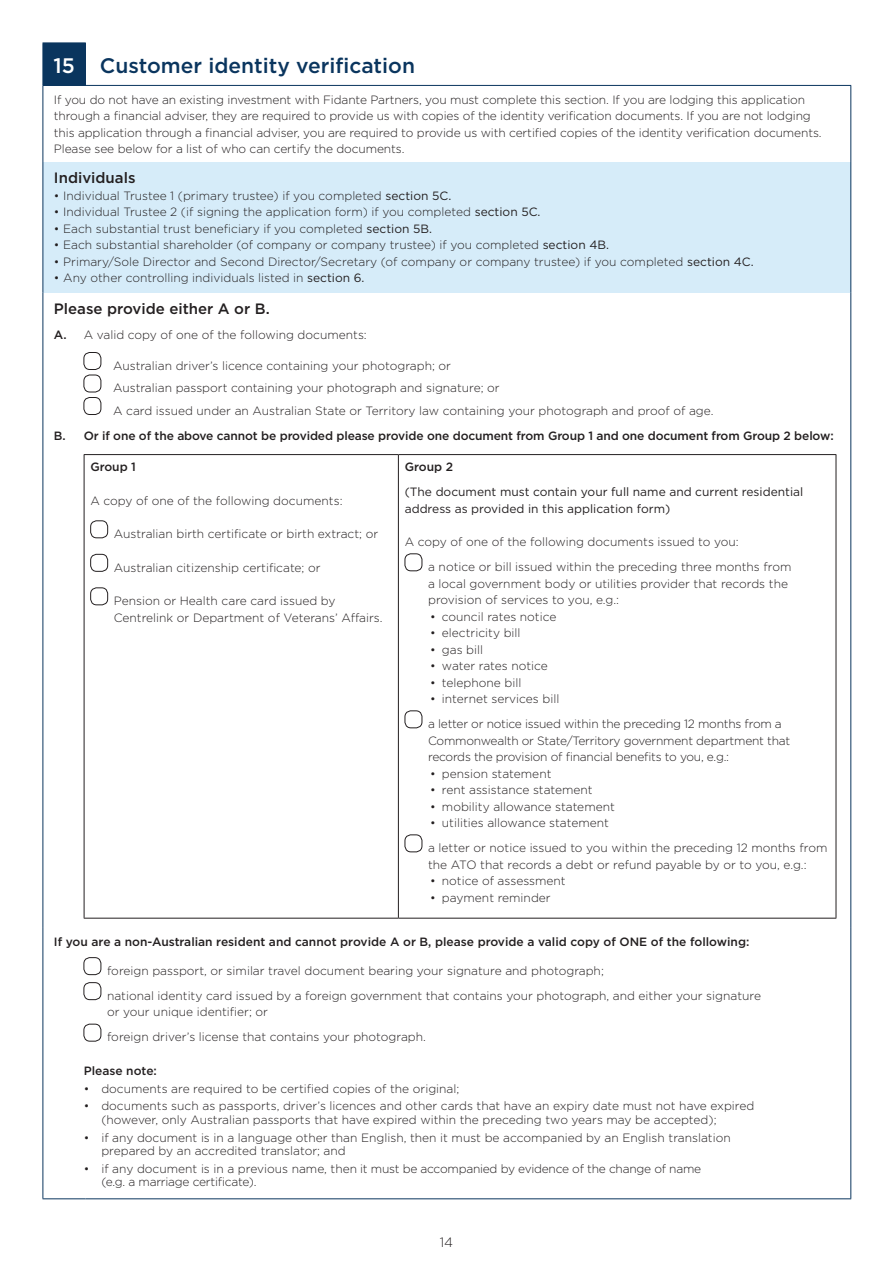
<style>
.page{position:relative;width:893px;height:1263px;background:#fff}
.page>*{position:absolute;margin:0;border:0;box-sizing:border-box;transform-origin:0 0}
.Heading{font:500 21px "Gotham";color:#0a355e}
.Heading-2{font:500 21px "Gotham";color:#fff}
.Sub_Heading{font:500 15px "Gotham";color:#231f20}
.t1{font:300 13.5px "Gotham";color:#231f20}
.Body{font:300 12px/16.5px "Gotham";color:#231f20}
.Bullets{font:300 12px/13.5px "Gotham";color:#231f20}
.Body-2{font:500 12px "Gotham";letter-spacing:-.01em;color:#231f20}
.Body-3{font:300 12px/16.5px "Gotham";letter-spacing:-.02em;color:#231f20}
.Bullets-2{font:300 12px/13.5px "Gotham";letter-spacing:-.02em;color:#231f20}
.Body-4{font:12px/16.5px "Gotham";color:#231f20}
.Sub_Heading_2{font:500 12px "Gotham";color:#231f20}
.s1{font-weight:400}
.s2{font-weight:500}
</style>
<div class="page">
<div style="left:43px;top:43px;width:42px;height:42px;background:#0a355e"></div>
<div style="left:43px;top:162px;width:808px;height:131px;background:#d6ecf9"></div>
<hr style="left:43px;top:1198px;width:42px;height:1px;background:#0a355e">
<hr style="left:85px;top:1198px;width:766px;height:1px;background:#0a355e">
<hr style="left:43px;top:85px;width:42px;height:1px;background:#0a355e">
<hr style="left:85px;top:43px;width:1px;height:42px;background:#0a355e">
<hr style="left:85px;top:85px;width:766px;height:1px;background:#0a355e">
<hr style="left:43px;top:86px;width:1px;height:76px;background:#0a355e">
<hr style="left:850px;top:86px;width:1px;height:76px;background:#0a355e">
<hr style="left:43px;top:162px;width:1px;height:131px;background:#0a355e">
<hr style="left:850px;top:162px;width:1px;height:131px;background:#0a355e">
<hr style="left:43px;top:293px;width:1px;height:634px;background:#0a355e">
<hr style="left:850px;top:293px;width:1px;height:634px;background:#0a355e">
<hr style="left:43px;top:927px;width:1px;height:271px;background:#0a355e">
<hr style="left:850px;top:927px;width:1px;height:271px;background:#0a355e">
<div style="left:84px;top:352px;width:17px;height:18px;border:1px solid #231f20;border-radius:6px"></div>
<div style="left:84px;top:375px;width:17px;height:17px;border:1px solid #231f20;border-radius:6px"></div>
<div style="left:84px;top:397px;width:17px;height:18px;border:1px solid #231f20;border-radius:6px"></div>
<hr style="left:84px;top:454px;width:314px;height:1px;background:#231f20">
<hr style="left:84px;top:455px;width:1px;height:463px;background:#231f20">
<hr style="left:398px;top:454px;width:438px;height:1px;background:#231f20">
<hr style="left:398px;top:455px;width:1px;height:463px;background:#231f20">
<hr style="left:836px;top:455px;width:1px;height:463px;background:#231f20">
<hr style="left:84px;top:918px;width:314px;height:1px;background:#231f20">
<hr style="left:398px;top:918px;width:438px;height:1px;background:#231f20">
<div style="left:90px;top:521px;width:18px;height:17px;border:1px solid #231f20;border-radius:6px"></div>
<div style="left:90px;top:554px;width:18px;height:17px;border:1px solid #231f20;border-radius:6px"></div>
<div style="left:90px;top:588px;width:18px;height:17px;border:1px solid #231f20;border-radius:6px"></div>
<div style="left:405px;top:554px;width:17px;height:17px;border:1px solid #231f20;border-radius:6px"></div>
<div style="left:405px;top:711px;width:17px;height:17px;border:1px solid #231f20;border-radius:6px"></div>
<div style="left:405px;top:835px;width:17px;height:17px;border:1px solid #231f20;border-radius:6px"></div>
<div style="left:84px;top:957px;width:17px;height:18px;border:1px solid #231f20;border-radius:6px"></div>
<div style="left:84px;top:982px;width:17px;height:18px;border:1px solid #231f20;border-radius:6px"></div>
<div style="left:84px;top:1024px;width:17px;height:17px;border:1px solid #231f20;border-radius:6px"></div>
<p class="Heading-2" style="left:53px;top:54px;width:23px">15</p>
<p class="Heading" style="left:100px;top:54px;width:317px">Customer identity verification</p>
<p class="Body" style="left:54px;top:91px;width:769px">If you do not have an existing investment with Fidante Partners, you must complete this section. If you are lodging this application through a financial adviser, they are required to provide us with copies of the identity verification documents. If you are not lodging this application through a financial adviser, you are required to provide us with certified copies of the identity verification documents.<br>Please see below for a list of who can certify the documents.</p>
<p class="Sub_Heading" style="left:54px;top:169px;width:83px">Individuals</p>
<p class="Body" style="left:54px;top:187px;width:399px">• Individual Trustee 1 (primary trustee) if you completed <span class="s1">section 5C.</span></p>
<p class="Body" style="left:54px;top:203px;width:488px">• Individual Trustee 2 (if signing the application form) if you completed <span class="s1">section 5C.</span></p>
<p class="Body" style="left:54px;top:220px;width:380px">• Each substantial trust beneficiary if you completed <span class="s1">section 5B.</span></p>
<p class="Body" style="left:54px;top:236px;width:557px">• Each substantial shareholder (of company or company trustee) if you completed <span class="s1">section 4B.</span></p>
<p class="Body" style="left:54px;top:253px;width:701px">• Primary/Sole Director and Second Director/Secretary (of company or company trustee) if you completed <span class="s1">section 4C.</span></p>
<p class="Body" style="left:54px;top:269px;width:312px">• Any other controlling individuals listed in <span class="s1">section 6.</span></p>
<p class="Sub_Heading" style="left:54px;top:300px;width:217px">Please provide either A or B.</p>
<p class="Body" style="left:54px;top:326px;width:314px"><span class="s2">A.</span> A valid copy of one of the following documents:</p>
<p class="Body" style="left:113px;top:357px;width:339px">Australian driver’s licence containing your photograph; or</p>
<p class="Body" style="left:113px;top:379px;width:388px">Australian passport containing your photograph and signature; or</p>
<p class="Body" style="left:113px;top:402px;width:602px">A card issued under an Australian State or Territory law containing your photograph and proof of age.</p>
<p class="Body-2" style="left:54px;top:429px;width:781px">B. Or if one of the above cannot be provided please provide one document from Group 1 and one document from Group 2 below:</p>
<p class="Body-2" style="left:90px;top:460px;width:47px">Group 1</p>
<p class="Body" style="left:90px;top:492px;width:254px">A copy of one of the following documents:</p>
<p class="Body" style="left:114px;top:525px;width:266px">Australian birth certificate or birth extract; or</p>
<p class="Body" style="left:114px;top:559px;width:208px">Australian citizenship certificate; or</p>
<p class="Body" style="left:114px;top:592px;width:270px">Pension or Health care card issued by<br>Centrelink or Department of Veterans’ Affairs.</p>
<p class="Sub_Heading_2" style="left:405px;top:460px;width:50px">Group 2</p>
<p class="Body-4" style="left:405px;top:483px;width:400px">(The document must contain your full name and current residential address as provided in this application form)</p>
<p class="Body" style="left:405px;top:533px;width:335px">A copy of one of the following documents issued to you:</p>
<p class="Body" style="left:428px;top:558px;width:365px">a notice or bill issued within the preceding three months from a local government body or utilities provider that records the provision of services to you, e.g.:</p>
<p class="Body" style="left:430px;top:608px;width:128px">• council rates notice</p>
<p class="Body" style="left:430px;top:624px;width:92px">• electricity bill</p>
<p class="Body" style="left:430px;top:641px;width:54px">• gas bill</p>
<p class="Body" style="left:430px;top:657px;width:119px">• water rates notice</p>
<p class="Body" style="left:430px;top:674px;width:93px">• telephone bill</p>
<p class="Body" style="left:430px;top:690px;width:131px">• internet services bill</p>
<p class="Body-3" style="left:428px;top:715px;width:364px">a letter or notice issued within the preceding 12 months from a<br>Commonwealth or State/Territory government department that records the provision of financial benefits to you, e.g.:</p>
<p class="Body" style="left:430px;top:765px;width:123px">• pension statement</p>
<p class="Body" style="left:430px;top:781px;width:164px">• rent assistance statement</p>
<p class="Body" style="left:430px;top:798px;width:186px">• mobility allowance statement</p>
<p class="Body" style="left:430px;top:814px;width:180px">• utilities allowance statement</p>
<p class="Body" style="left:428px;top:839px;width:401px">a letter or notice issued to you within the preceding 12 months from the ATO that records a debt or refund payable by or to you, e.g.:</p>
<p class="Body" style="left:430px;top:872px;width:137px">• notice of assessment</p>
<p class="Body" style="left:430px;top:889px;width:122px">• payment reminder</p>
<p class="Body-2" style="left:54px;top:934px;width:697px">If you are a non-Australian resident and cannot provide A or B, please provide a valid copy of ONE of the following:</p>
<p class="Body" style="left:107px;top:962px;width:498px">foreign passport, or similar travel document bearing your signature and photograph;</p>
<p class="Body" style="left:107px;top:987px;width:655px">national identity card issued by a foreign government that contains your photograph, and either your signature or your unique identifier; or</p>
<p class="Body" style="left:107px;top:1029px;width:320px">foreign driver’s license that contains your photograph.</p>
<p class="Body-2" style="left:84px;top:1064px;width:75px">Please note:</p>
<p class="Bullets" style="left:84px;top:1081px;width:377px">• documents are required to be certified copies of the original;</p>
<p class="Bullets" style="left:101px;top:1099px;width:654px;text-indent:-18px">• documents such as passports, driver’s licences and other cards that have an expiry date must not have expired (however, only Australian passports that have expired within the preceding two years may be accepted);</p>
<p class="Bullets" style="left:101px;top:1130px;width:631px;text-indent:-18px">• if any document is in a language other than English, then it must be accompanied by an English translation prepared by an accredited translator; and</p>
<p class="Bullets-2" style="left:101px;top:1162px;width:601px;text-indent:-18px">• if any document is in a previous name, then it must be accompanied by evidence of the change of name (e.g. a marriage certificate).</p>
<p class="t1" style="left:440px;top:1235px;width:15px">14</p>
</div>
